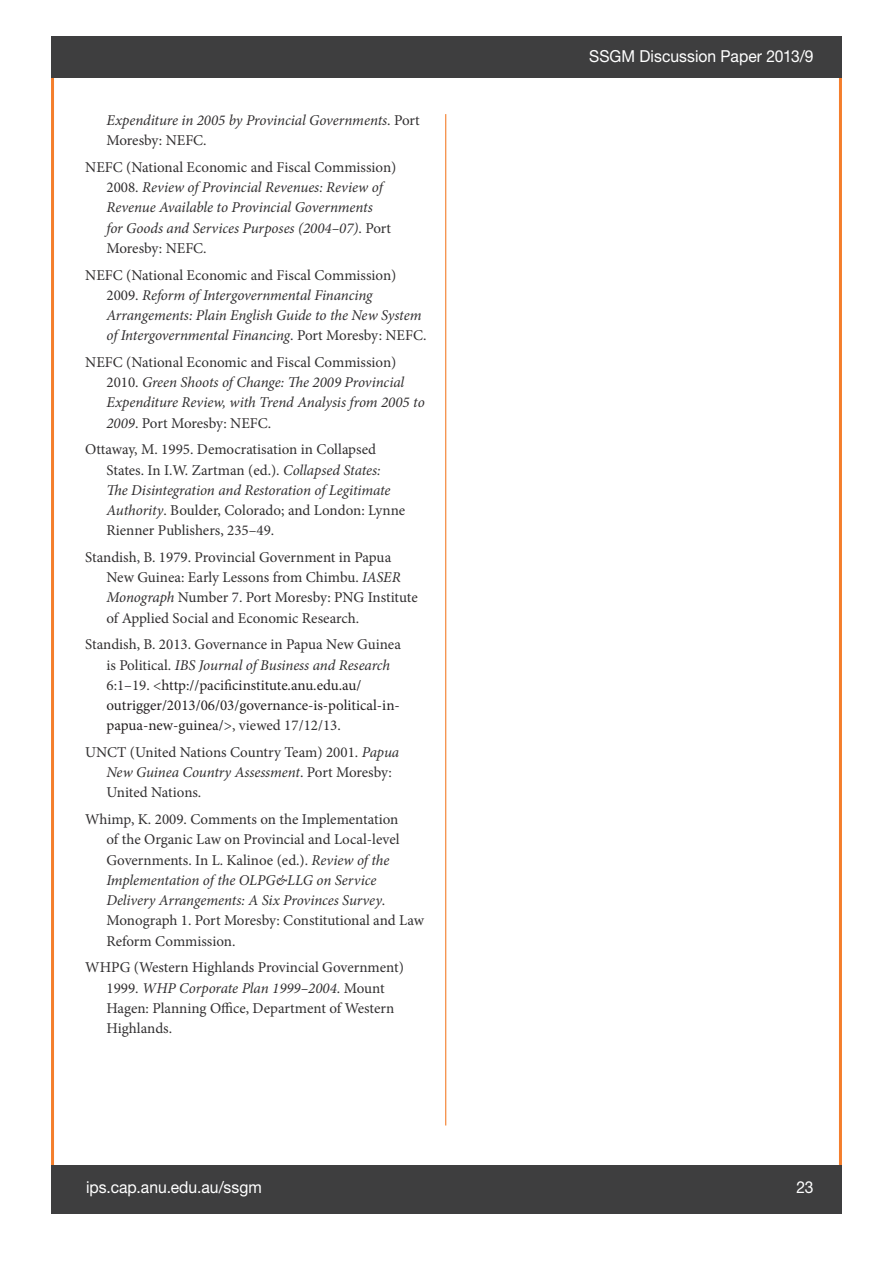
<style>
.page{position:relative;width:893px;height:1263px;background:#fff}
.page>*{position:absolute;margin:0;border:0;box-sizing:border-box;transform-origin:0 0}
.t1{font:16.5px "Helvetica Neue LT Std";color:#fff;scale:.95 1}
.t2{font:15px/20.2px "Minion Pro";color:#312f30}
.t3{font:italic 15px/20.2px "Minion Pro";letter-spacing:-.005em;color:#312f30}
.t4{font:15px/20.2px "Minion Pro";color:#231f20}
.s1{font-style:normal}
.s2{font-style:italic}
.s3{color:#312f30}
.s4{font-style:italic;color:#312f30}
</style>
<div class="page">
<div style="left:51px;top:1165px;width:790px;height:49px;background:#3e3e3f"></div>
<hr style="left:445px;top:114px;width:1px;height:1011px;background:#f47e2c">
<div style="left:51px;top:36px;width:791px;height:42px;background:#3e3e3f"></div>
<p class="t3" style="left:106px;top:110px;width:315px">Expenditure in 2005 by Provincial Governments<span class="s1">. Port<br>Moresby: NEFC.</span></p>
<p class="t3" style="left:106px;top:157px;width:291px;text-indent:-21px"><span class="s1">NEFC (National Economic and Fiscal Commission)<br>2008.</span> Review of Provincial Revenues: Review of Revenue Available to Provincial Governments<br>for Goods and Services Purposes (2004–07)<span class="s1">. Port Moresby: NEFC.</span></p>
<p class="t3" style="left:106px;top:265px;width:321px;text-indent:-21px"><span class="s1">NEFC (National Economic and Fiscal Commission)<br>2009.</span> Reform of Intergovernmental Financing Arrangements: Plain English Guide to the New System of Intergovernmental Financing<span class="s1">. Port Moresby: NEFC.</span></p>
<p class="t3" style="left:106px;top:352px;width:320px;text-indent:-21px"><span class="s1">NEFC (National Economic and Fiscal Commission)<br>2010.</span> Green Shoots of Change: The 2009 Provincial Expenditure Review, with Trend Analysis from 2005 to 2009<span class="s1">. Port Moresby: NEFC.</span></p>
<p class="t2" style="left:106px;top:439px;width:300px;text-indent:-21px">Ottaway, M. 1995. Democratisation in Collapsed States. In I.W. Zartman (ed.). <span class="s2">Collapsed States:<br>The Disintegration and Restoration of Legitimate Authority</span>. Boulder, Colorado; and London: Lynne Rienner Publishers, 235–49.</p>
<p class="t2" style="left:106px;top:547px;width:313px;text-indent:-21px">Standish, B. 1979. Provincial Government in Papua New Guinea: Early Lessons from Chimbu. <span class="s2">IASER Monograph</span> Number 7. Port Moresby: PNG Institute of Applied Social and Economic Research.</p>
<p class="t4" style="left:106px;top:634px;width:296px;text-indent:-21px"><span class="s3">Standish, B. 2013. Governance in Papua New Guinea is Political.</span> <span class="s4">IBS Journal of Business and Research </span><span class="s3">6:1–19. &lt;</span>http://pacificinstitute.anu.edu.au/ outrigger/2013/06/03/governance-is-political-in&shy;papua-new-guinea/<span class="s3">&gt;, viewed 17/12/13.</span></p>
<p class="t2" style="left:106px;top:742px;width:294px;text-indent:-21px">UNCT (United Nations Country Team) 2001. <span class="s2">Papua<br>New Guinea Country Assessment</span>. Port Moresby:<br>United Nations.</p>
<p class="t2" style="left:106px;top:809px;width:319px;text-indent:-21px">Whimp, K. 2009. Comments on the Implementation<br>of the Organic Law on Provincial and Local-level Governments. In L. Kalinoe (ed.). <span class="s2">Review of the Implementation of the OLPG&amp;LLG on Service Delivery Arrangements: A Six Provinces Survey</span>.<br>Monograph 1. Port Moresby: Constitutional and Law Reform Commission.</p>
<p class="t2" style="left:106px;top:957px;width:299px;text-indent:-21px">WHPG (Western Highlands Provincial Government)<br>1999. <span class="s2">WHP Corporate Plan 1999–2004</span>. Mount Hagen: Planning Office, Department of Western Highlands.</p>
<p class="t1" style="left:589px;top:47px;width:238px">SSGM Discussion Paper 2013/9</p>
<p class="t1" style="left:86px;top:1177px;width:186px">ips.cap.anu.edu.au/ssgm</p>
<p class="t1" style="left:796px;top:1177px;width:20px">23</p>
</div>
